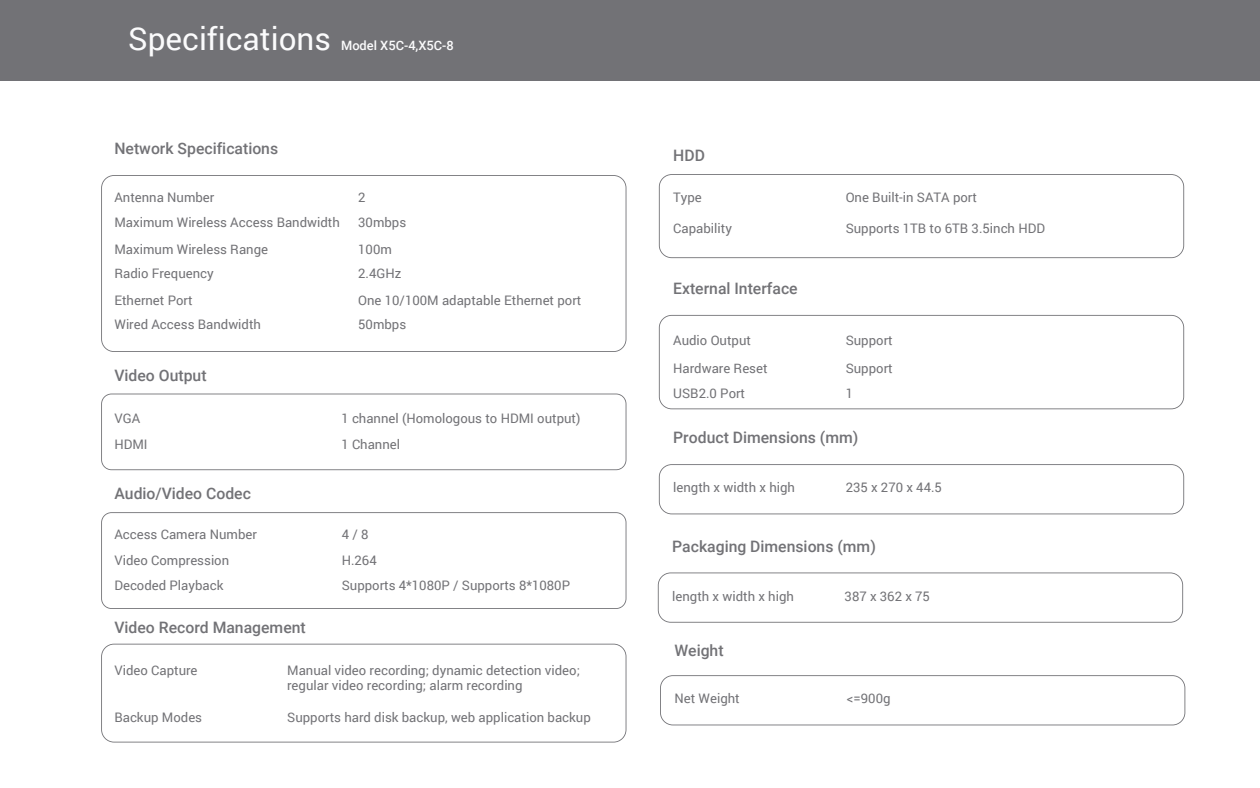
<style>
.page{position:relative;width:1260px;height:788px;background:#fff}
.page>*{position:absolute;margin:0;border:0;box-sizing:border-box;transform-origin:0 0}
.t1{font:31.5px "Roboto";color:#fbfbfc}
.t2{font:500 15.75px "Roboto";color:#727276}
.t3{font:13.12px/15.8px "Roboto";color:#727276}
.t4{font:500 12.86px "Roboto";color:#fbfbfc}
</style>
<div class="page">
<div style="left:0;top:0;width:1260px;height:80px;background:#727276"></div>
<svg style="left:101px;top:175px;width:525px;height:177px"></svg>
<svg style="left:101px;top:393px;width:525px;height:77px"></svg>
<svg style="left:101px;top:512px;width:525px;height:97px"></svg>
<svg style="left:101px;top:643px;width:525px;height:99px"></svg>
<svg style="left:659px;top:174px;width:525px;height:84px"></svg>
<svg style="left:659px;top:464px;width:525px;height:50px"></svg>
<svg style="left:660px;top:675px;width:525px;height:50px"></svg>
<svg style="left:659px;top:315px;width:525px;height:94px"></svg>
<svg style="left:658px;top:572px;width:525px;height:50px"></svg>
<h1 class="t1" style="left:128px;top:16px;width:204px">Specifications</h1>
<p class="t4" style="left:341px;top:36px;width:114px">Model X5C-4,X5C-8</p>
<p class="t2" style="left:114px;top:137px;width:165px">Network Specifications</p>
<p class="t3" style="left:114px;top:188px;width:102px">Antenna Number</p>
<p class="t3" style="left:358px;top:188px;width:9px">2</p>
<p class="t3" style="left:114px;top:213px;width:227px">Maximum Wireless Access Bandwidth</p>
<p class="t3" style="left:358px;top:213px;width:50px">30mbps</p>
<p class="t3" style="left:114px;top:241px;width:155px">Maximum Wireless Range</p>
<p class="t3" style="left:358px;top:241px;width:35px">100m</p>
<p class="t3" style="left:114px;top:264px;width:101px">Radio Frequency</p>
<p class="t3" style="left:358px;top:264px;width:45px">2.4GHz</p>
<p class="t3" style="left:114px;top:292px;width:80px">Ethernet Port</p>
<p class="t3" style="left:358px;top:292px;width:225px">One 10/100M adaptable Ethernet port</p>
<p class="t3" style="left:114px;top:315px;width:148px">Wired Access Bandwidth</p>
<p class="t3" style="left:358px;top:315px;width:50px">50mbps</p>
<p class="t2" style="left:114px;top:364px;width:94px">Video Output</p>
<p class="t3" style="left:114px;top:410px;width:27px">VGA</p>
<p class="t3" style="left:341px;top:410px;width:241px">1 channel (Homologous to HDMI output)</p>
<p class="t3" style="left:114px;top:436px;width:35px">HDMI</p>
<p class="t3" style="left:341px;top:436px;width:60px">1 Channel</p>
<p class="t2" style="left:114px;top:482px;width:138px">Audio/Video Codec</p>
<p class="t3" style="left:114px;top:526px;width:144px">Access Camera Number</p>
<p class="t3" style="left:342px;top:526px;width:28px">4 / 8</p>
<p class="t3" style="left:114px;top:551px;width:116px">Video Compression</p>
<p class="t3" style="left:342px;top:551px;width:37px">H.264</p>
<p class="t3" style="left:114px;top:576px;width:111px">Decoded Playback</p>
<p class="t3" style="left:342px;top:576px;width:230px">Supports 4*1080P / Supports 8*1080P</p>
<p class="t2" style="left:114px;top:616px;width:193px">Video Record Management</p>
<p class="t3" style="left:114px;top:661px;width:85px">Video Capture</p>
<p class="t3" style="left:287px;top:661px;width:294px">Manual video recording; dynamic detection video; regular video recording; alarm recording</p>
<p class="t3" style="left:114px;top:708px;width:89px">Backup Modes</p>
<p class="t3" style="left:287px;top:708px;width:305px">Supports hard disk backup, web application backup</p>
<p class="t2" style="left:673px;top:145px;width:33px">HDD</p>
<p class="t3" style="left:673px;top:189px;width:30px">Type</p>
<p class="t3" style="left:846px;top:189px;width:133px">One Built-in SATA port</p>
<p class="t3" style="left:673px;top:220px;width:60px">Capability</p>
<p class="t3" style="left:846px;top:220px;width:201px">Supports 1TB to 6TB 3.5inch HDD</p>
<p class="t2" style="left:673px;top:278px;width:126px">External Interface</p>
<p class="t3" style="left:673px;top:332px;width:79px">Audio Output</p>
<p class="t3" style="left:846px;top:332px;width:49px">Support</p>
<p class="t3" style="left:673px;top:360px;width:96px">Hardware Reset</p>
<p class="t3" style="left:846px;top:360px;width:49px">Support</p>
<p class="t3" style="left:673px;top:385px;width:73px">USB2.0 Port</p>
<p class="t3" style="left:846px;top:385px;width:9px">1</p>
<p class="t2" style="left:673px;top:426px;width:187px">Product Dimensions (mm)</p>
<p class="t3" style="left:673px;top:479px;width:123px">length x width x high</p>
<p class="t3" style="left:846px;top:479px;width:98px">235 x 270 x 44.5</p>
<p class="t2" style="left:672px;top:535px;width:205px">Packaging Dimensions (mm)</p>
<p class="t3" style="left:672px;top:587px;width:123px">length x width x high</p>
<p class="t3" style="left:845px;top:587px;width:87px">387 x 362 x 75</p>
<p class="t2" style="left:674px;top:639px;width:51px">Weight</p>
<p class="t3" style="left:674px;top:690px;width:67px">Net Weight</p>
<p class="t3" style="left:847px;top:690px;width:45px">&lt;=900g</p>
</div>
